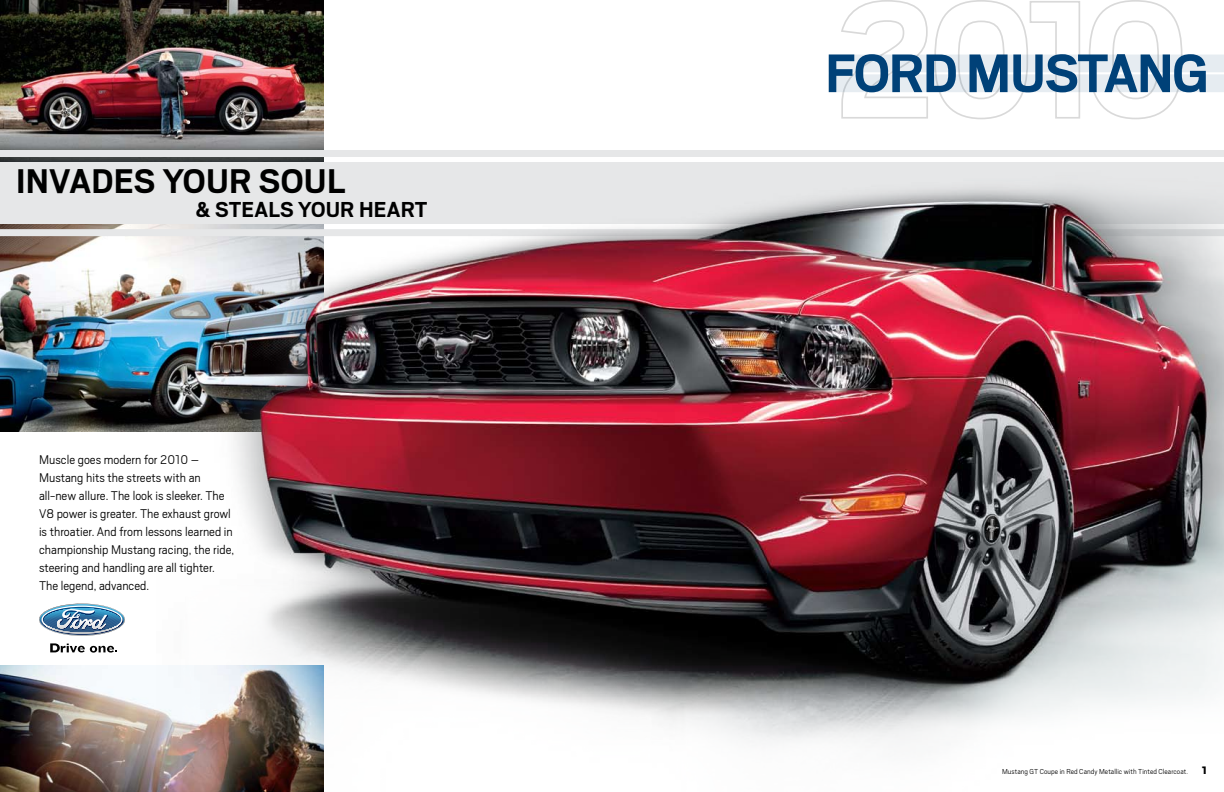
<style>
.page{position:relative;width:1224px;height:792px;background:#fff}
.page>*{position:absolute;margin:0;border:0;box-sizing:border-box;transform-origin:0 0}
.t1{font:700 60.1px "Scout";letter-spacing:-.02em;color:#004178}
.t2{font:700 38px "Scout";letter-spacing:.01em;color:#000}
.t3{font:700 24px "Scout";letter-spacing:.005em;color:#000}
.t4{font:300 14px/18px "Scout";color:#000}
.t5{font:300 8px "Scout";letter-spacing:.01em;color:#000}
.s1{font-weight:900;font-size:12px}
</style>
<div class="page">
<img style="left:0;top:224px;width:156px;height:208px">
<img style="left:0;top:0;width:324px;height:162px">
<img style="left:0;top:665px;width:156px;height:127px">
<div style="left:0;top:150px;width:1224px;height:7px;background:#e6e7e8"></div>
<div style="left:0;top:229px;width:1224px;height:7px;background:#e6e7e8"></div>
<div style="left:0;top:162px;width:1224px;height:62px;background:#e6e7e8"></div>
<svg style="left:841px;top:0;width:239px;height:45px"></svg>
<svg style="left:1089px;top:0;width:93px;height:45px"></svg>
<img style="left:156px;top:45px;width:1068px;height:747px">
<svg style="left:50px;top:643px;width:67px;height:10px"></svg>
<svg style="left:39px;top:604px;width:86px;height:32px"></svg>
<svg style="left:41px;top:606px;width:82px;height:13px"></svg>
<hr style="left:41px;top:619px;width:82px;height:3px;background:#fdfdfd">
<hr style="left:41px;top:622px;width:82px;height:1px;background:#fcfcfc">
<hr style="left:41px;top:623px;width:82px;height:2px;background:#fafbfb">
<hr style="left:41px;top:625px;width:82px;height:1px;background:#f9f9fa">
<hr style="left:41px;top:626px;width:82px;height:1px;background:#f2f2f3">
<hr style="left:41px;top:627px;width:82px;height:1px;background:#e7e8e9">
<hr style="left:41px;top:628px;width:82px;height:1px;background:#dcddde">
<hr style="left:41px;top:629px;width:82px;height:1px;background:#d3d4d6">
<hr style="left:41px;top:630px;width:82px;height:1px;background:#cfd0d2">
<hr style="left:41px;top:631px;width:82px;height:1px;background:#cbcdcf">
<hr style="left:41px;top:632px;width:82px;height:1px;background:#c8cacc">
<hr style="left:41px;top:633px;width:82px;height:1px;background:#c5c6c8">
<hr style="left:41px;top:634px;width:82px;height:1px;background:#c4c6c8">
<svg style="left:95px;top:615px;width:12px;height:5px"></svg>
<hr style="left:70px;top:622px;width:37px;height:1px;background:#f8f8f9">
<hr style="left:70px;top:623px;width:37px;height:1px;background:#f4f5f5">
<hr style="left:70px;top:624px;width:37px;height:1px;background:#f0f1f1">
<hr style="left:70px;top:625px;width:37px;height:1px;background:#ebeced">
<hr style="left:70px;top:626px;width:37px;height:1px;background:#e8e8e9">
<hr style="left:70px;top:627px;width:37px;height:1px;background:#e3e4e5">
<hr style="left:70px;top:629px;width:37px;height:1px;background:#d7d8da">
<svg style="left:57px;top:609px;width:38px;height:7px"></svg>
<hr style="left:57px;top:616px;width:38px;height:1px;background:#fdfdfd">
<hr style="left:57px;top:617px;width:38px;height:1px;background:#fcfcfc">
<hr style="left:57px;top:618px;width:38px;height:1px;background:#fafbfb">
<hr style="left:57px;top:619px;width:38px;height:1px;background:#f8f8f9">
<hr style="left:57px;top:620px;width:38px;height:1px;background:#f6f6f7">
<hr style="left:57px;top:621px;width:38px;height:1px;background:#f3f4f4">
<hr style="left:57px;top:622px;width:38px;height:1px;background:#eff0f0">
<hr style="left:57px;top:623px;width:38px;height:1px;background:#ebeced">
<hr style="left:57px;top:624px;width:38px;height:1px;background:#e9eaeb">
<hr style="left:57px;top:625px;width:38px;height:1px;background:#e7e8e9">
<hr style="left:57px;top:626px;width:38px;height:1px;background:#e3e4e5">
<hr style="left:57px;top:627px;width:38px;height:1px;background:#dedfe0">
<hr style="left:57px;top:629px;width:38px;height:1px;background:#d9dadb">
<h2 class="t2" style="left:16px;top:157px;width:331px">INVADES YOUR SOUL</h2>
<h3 class="t3" style="left:196px;top:194px;width:233px">&amp; STEALS YOUR HEART</h3>
<p class="t4" style="left:39px;top:450px;width:197px">Muscle goes modern for 2010 – Mustang hits the streets with an all-new allure. The look is sleeker. The V8 power is greater. The exhaust growl is throatier. And from lessons learned in championship Mustang racing, the ride, steering and handling are all tighter.<br>The legend, advanced.</p>
<h1 class="t1" style="left:825px;top:34px;width:385px">FORD MUSTANG</h1>
<p class="t5" style="left:1002px;top:766px;width:206px">Mustang GT Coupe in Red Candy Metallic with Tinted Clearcoat. <span class="s1">1</span></p>
</div>
